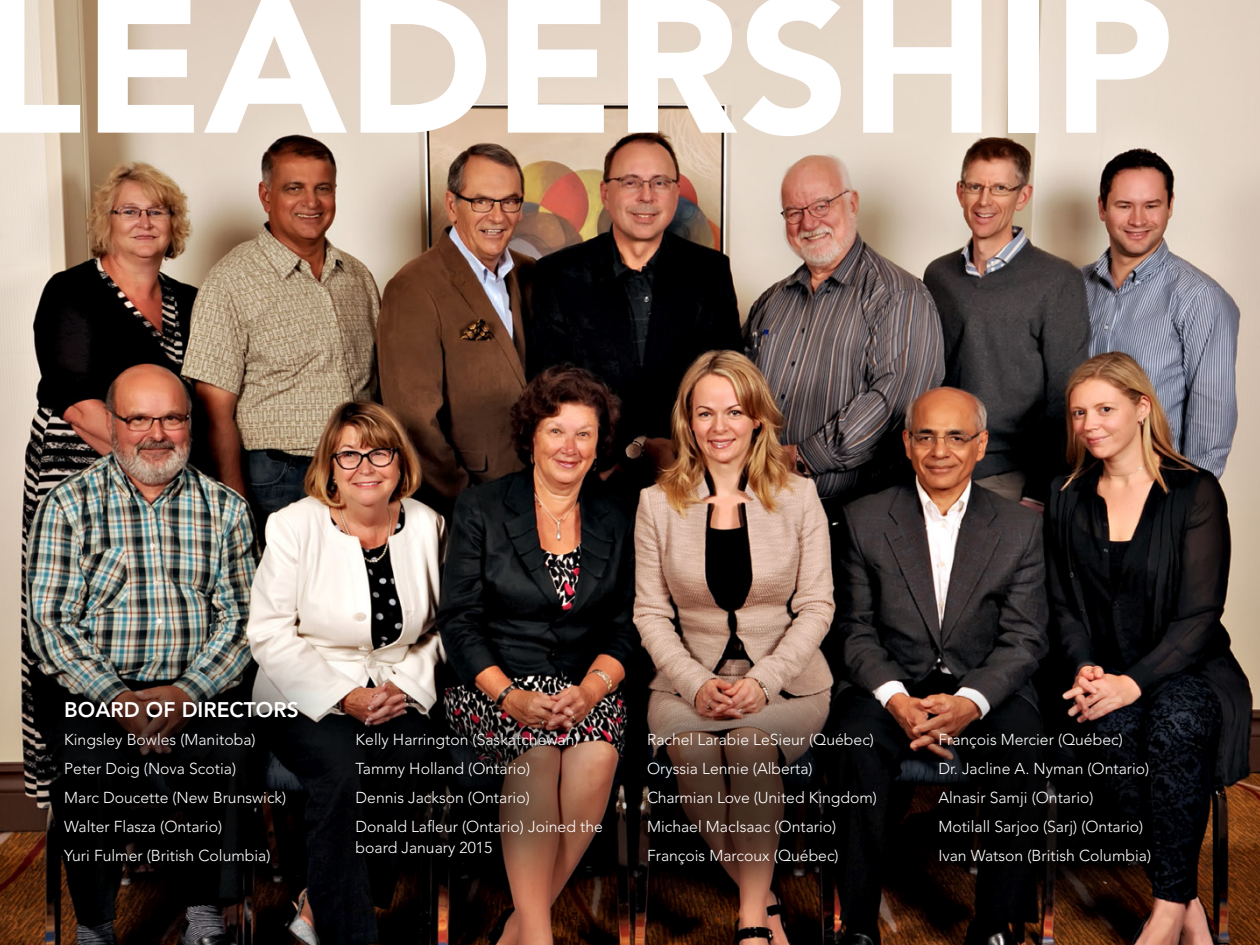
<style>
.page{position:relative;width:1260px;height:945px;background:#fff}
.page>*{position:absolute;margin:0;border:0;box-sizing:border-box;transform-origin:0 0}
.t1{font:900 192.5px "Avenir";color:#fff}
.t2{font:800 21px "Avenir";color:#fff}
.t3{font:300 15.75px/28.9px "Avenir";color:#fff}
</style>
<div class="page">
<img style="left:0;top:0;width:1260px;height:945px">
<img style="left:7px;top:641px;width:1199px;height:280px">
<h1 class="t1" style="left:-21px;top:-51px;width:1196px">LEADERSHIP</h1>
<h2 class="t2" style="left:64px;top:697px;width:236px">BOARD OF DIRECTORS</h2>
<p class="t3" style="left:64px;top:726px;width:224px">Kingsley Bowles (Manitoba)<br>Peter Doig (Nova Scotia)<br>Marc Doucette (New Brunswick)<br>Walter Flasza (Ontario)<br>Yuri Fulmer (British Columbia)</p>
<p class="t3" style="left:356px;top:725px;width:249px">Kelly Harrington (Saskatchewan)<br>Tammy Holland (Ontario)<br>Dennis Jackson (Ontario)<br>Donald Lafleur (Ontario) Joined the</p>
<p class="t3" style="left:356px;top:833px;width:138px">board January 2015</p>
<p class="t3" style="left:647px;top:725px;width:232px">Rachel Larabie LeSieur (Québec)<br>Oryssia Lennie (Alberta)<br>Charmian Love (United Kingdom)<br>Michael MacIsaac (Ontario)<br>François Marcoux (Québec)</p>
<p class="t3" style="left:938px;top:725px;width:214px">François Mercier (Québec)<br>Dr. Jacline A. Nyman (Ontario)<br>Alnasir Samji (Ontario)<br>Motilall Sarjoo (Sarj) (Ontario)<br>Ivan Watson (British Columbia)</p>
</div>
